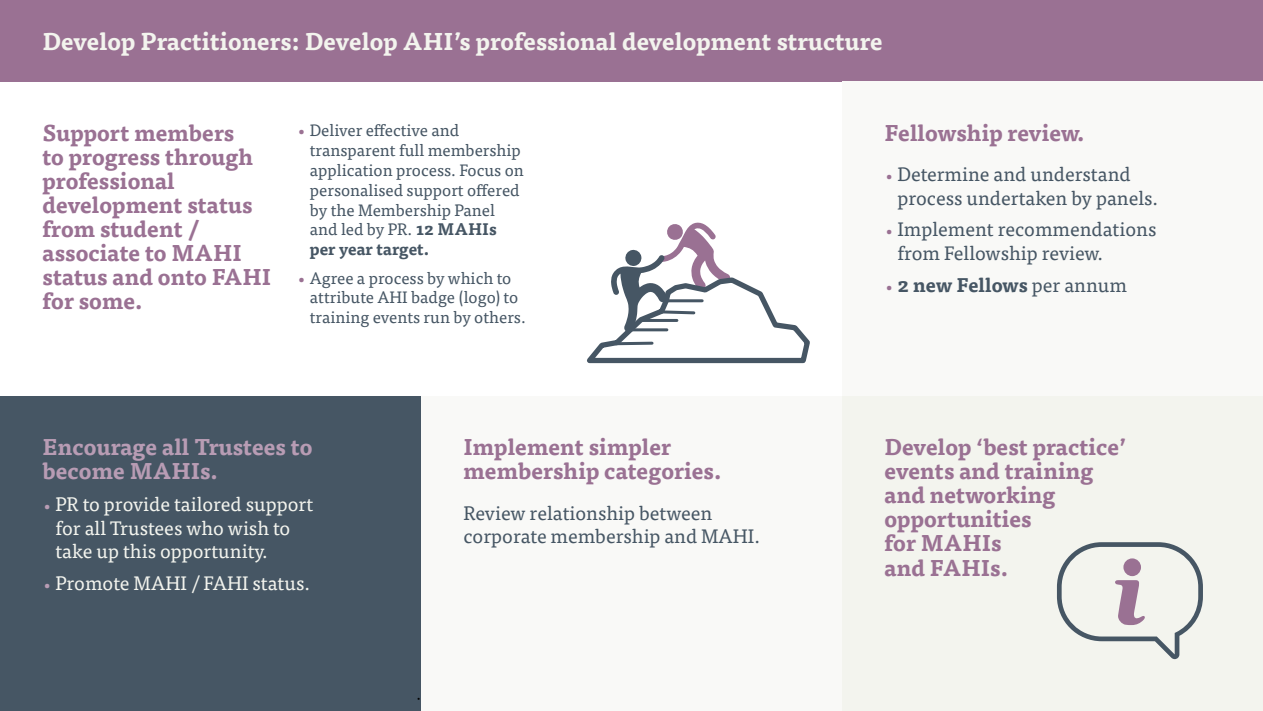
<style>
.page{position:relative;width:1263px;height:711px;background:#fff}
.page>*{position:absolute;margin:0;border:0;box-sizing:border-box;transform-origin:0 0}
.t1{font:700 24px "Tisa Pro";color:#f3f4ee}
.t2{font:700 22.5px/24px "Tisa Pro";color:#9a7193}
.t3{font:700 22.5px/24px "Tisa Pro";color:#b89cb4}
.t4{font:19.5px/23.4px "Tisa Pro";color:#465664}
.t5{font:19.5px/23.4px "Tisa Pro";color:#f3f4ee}
.t6{font:700 19.5px "Tisa Pro";color:#465664}
.t7{font:18px "Minion Pro";color:#000}
.t8{font:16.5px/19.8px "Tisa Pro";color:#465664}
.s1{color:#9a7193}
.s2{font-weight:700}
.s3{font-size:16.5px;color:#b89cb4}
.s4{font-size:16.5px;color:#9a7193}
.s5{font-weight:400;font-size:16.5px;color:#9a7193}
.s6{font-weight:400}
</style>
<div class="page">
<div style="left:842px;top:396px;width:421px;height:314px;background:#f3f4ee"></div>
<div style="left:421px;top:396px;width:421px;height:314px;background:#f9f9f7"></div>
<div style="left:0;top:0;width:1263px;height:82px;background:#9a7193"></div>
<div style="left:0;top:396px;width:421px;height:314px;background:#465664"></div>
<div style="left:842px;top:82px;width:421px;height:314px;background:#f9f9f7"></div>
<svg style="left:587px;top:222px;width:223px;height:142px"></svg>
<svg style="left:1057px;top:542px;width:146px;height:116px"></svg>
<p class="t1" style="left:43px;top:22px;width:842px">Develop Practitioners: Develop AHI’s professional development structure</p>
<p class="t2" style="left:43px;top:119px;width:230px">Support members<br>to progress through professional development status from student / associate to MAHI status and onto FAHI for some.</p>
<p class="t8" style="left:310px;top:119px;width:215px;text-indent:-13px"><span class="s1">•</span> Deliver effective and transparent full membership application process. Focus on personalised support offered by the Membership Panel and led by PR. <span class="s2">12 MAHIs per year target.</span></p>
<p class="t8" style="left:310px;top:267px;width:217px;text-indent:-13px"><span class="s1">•</span> Agree a process by which to attribute AHI badge (logo) to training events run by others.</p>
<p class="t3" style="left:43px;top:434px;width:271px">Encourage all Trustees to become MAHIs.</p>
<p class="t5" style="left:55px;top:491px;width:259px;text-indent:-13px"><span class="s3">•</span> PR to provide tailored support for all Trustees who wish to take up this opportunity.</p>
<p class="t5" style="left:43px;top:570px;width:269px"><span class="s3">•</span> Promote MAHI / FAHI status.</p>
<p class="t2" style="left:463px;top:433px;width:259px">Implement simpler membership categories.</p>
<p class="t4" style="left:463px;top:499px;width:298px">Review relationship between corporate membership and MAHI.</p>
<p class="t7" style="left:421px;top:715px;width:6px;rotate:-180deg">.</p>
<p class="t2" style="left:884px;top:119px;width:202px">Fellowship review.</p>
<p class="t4" style="left:897px;top:161px;width:262px;text-indent:-13px"><span class="s4">•</span> Determine and understand process undertaken by panels.</p>
<p class="t4" style="left:897px;top:216px;width:260px;text-indent:-13px"><span class="s4">•</span> Implement recommendations from Fellowship review.</p>
<p class="t6" style="left:884px;top:269px;width:244px"><span class="s5">•</span> 2 new Fellows <span class="s6">per annum</span></p>
<p class="t2" style="left:884px;top:433px;width:243px">Develop ‘best practice’ events and training and networking opportunities<br>for MAHIs<br>and FAHIs.</p>
</div>
